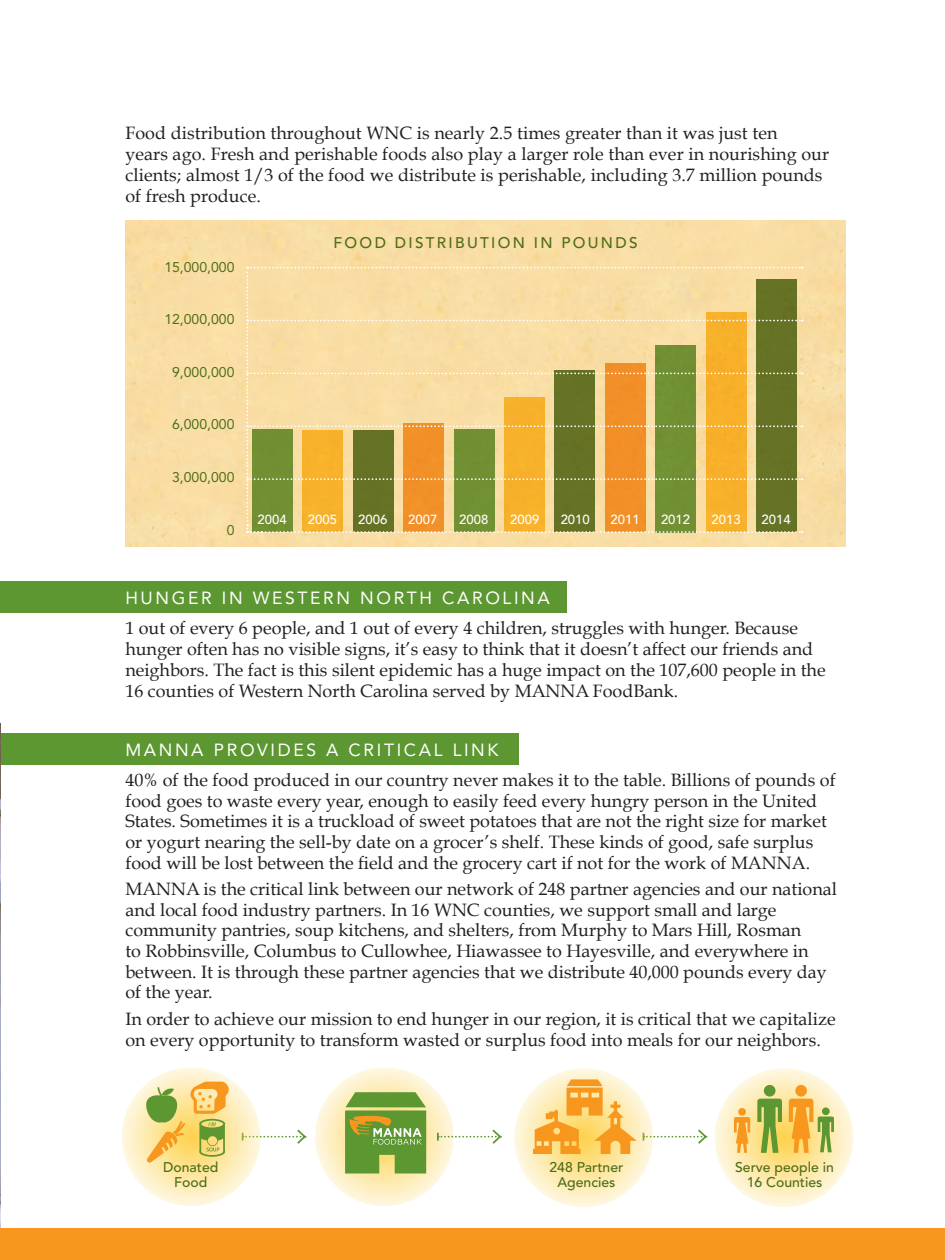
<style>
.page{position:relative;width:945px;height:1260px;background:#fff}
.page>*{position:absolute;margin:0;border:0;box-sizing:border-box;transform-origin:0 0}
.t1{font:17.85px/20.5px "Book Antiqua";color:#231f20}
.t2{font:17.5px "Avenir LT Std";letter-spacing:.15em;color:#fff}
.t3{font:500 15.4px "Avenir LT Std";letter-spacing:.15em;color:#4e6e17}
.t4{font:500 14px/14.9px "Avenir LT Std";color:#4e6e17;text-align:center}
.t5{font:14px "Avenir LT Std";color:#4e6e17}
.t6{font:500 13.12px "Avenir LT Std";color:#fff}
</style>
<div class="page">
<div style="left:0;top:581px;width:567px;height:31px;background:#5c9731"></div>
<div style="left:0;top:733px;width:519px;height:32px;background:#5c9731"></div>
<img style="left:0;top:724px;width:1px;height:504px">
<div style="left:0;top:1228px;width:945px;height:32px;background:#f7971d"></div>
<div style="left:125px;top:220px;width:721px;height:326px;background:#f8dda4"></div>
<svg style="left:246px;top:267px;width:557px;height:266px;background:#d4ba6e"></svg>
<svg style="left:315px;top:1067px;width:139px;height:139px;background:#fdf1c9"></svg>
<svg style="left:261px;top:1129px;width:46px;height:15px"></svg>
<svg style="left:437px;top:1128px;width:65px;height:18px"></svg>
<svg style="left:653px;top:1129px;width:55px;height:15px"></svg>
<svg style="left:514px;top:1068px;width:139px;height:139px;background:#fdeec0"></svg>
<svg style="left:715px;top:1068px;width:138px;height:139px;background:#fdeec0"></svg>
<div style="left:764px;top:1085px;width:12px;height:12px;background:#5c9731;border-radius:50%"></div>
<div style="left:795px;top:1085px;width:12px;height:12px;background:#f7971d;border-radius:50%"></div>
<svg style="left:730px;top:1099px;width:106px;height:54px;background:#d8c163"></svg>
<svg style="left:533px;top:1079px;width:104px;height:75px;background:#fbc972"></svg>
<svg style="left:345px;top:1092px;width:81px;height:82px;background:#7da444"></svg>
<svg style="left:122px;top:1067px;width:139px;height:139px;background:#fdeec0"></svg>
<svg style="left:146px;top:1087px;width:39px;height:76px;background:#d3c56b"></svg>
<svg style="left:191px;top:1082px;width:38px;height:75px;background:#dfc463"></svg>
<p class="t1" style="left:125px;top:122px;width:705px;line-height:21px">Food distribution throughout WNC is nearly 2.5 times greater than it was just ten<br>years ago. Fresh and perishable foods also play a larger role than ever in nourishing our clients; almost 1/3 of the food we distribute is perishable, including 3.7 million pounds of fresh produce.</p>
<p class="t5" style="left:164px;top:259px;width:72px">15,000,000</p>
<p class="t5" style="left:164px;top:311px;width:72px">12,000,000</p>
<p class="t5" style="left:172px;top:364px;width:64px">9,000,000</p>
<p class="t5" style="left:172px;top:416px;width:64px">6,000,000</p>
<p class="t5" style="left:172px;top:469px;width:64px">3,000,000</p>
<p class="t5" style="left:227px;top:522px;width:9px">0</p>
<p class="t3" style="left:334px;top:234px;width:306px">FOOD DISTRIBUTION IN POUNDS</p>
<p class="t6" style="left:257px;top:512px;width:31px">2004</p>
<p class="t6" style="left:308px;top:512px;width:31px">2005</p>
<p class="t6" style="left:358px;top:512px;width:31px">2006</p>
<p class="t6" style="left:408px;top:512px;width:31px">2007</p>
<p class="t6" style="left:459px;top:512px;width:31px">2008</p>
<p class="t6" style="left:510px;top:512px;width:31px">2009</p>
<p class="t6" style="left:561px;top:512px;width:31px">2010</p>
<p class="t6" style="left:611px;top:512px;width:31px">2011</p>
<p class="t6" style="left:661px;top:512px;width:31px">2012</p>
<p class="t6" style="left:711px;top:512px;width:31px">2013</p>
<p class="t6" style="left:762px;top:512px;width:31px">2014</p>
<p class="t2" style="left:125px;top:588px;width:426px">HUNGER IN WESTERN NORTH CAROLINA</p>
<p class="t1" style="left:125px;top:618px;width:702px;line-height:21px">1 out of every 6 people, and 1 out of every 4 children, struggles with hunger. Because hunger often has no visible signs, it’s easy to think that it doesn’t affect our friends and neighbors. The fact is this silent epidemic has a huge impact on the 107,600 people in the 16 counties of Western North Carolina served by MANNA FoodBank.</p>
<p class="t2" style="left:125px;top:740px;width:375px">MANNA PROVIDES A CRITICAL LINK</p>
<p class="t1" style="left:125px;top:770px;width:712px">40% of the food produced in our country never makes it to the table. Billions of pounds of food goes to waste every year, enough to easily feed every hungry person in the United States. Sometimes it is a truckload of sweet potatoes that are not the right size for market or yogurt nearing the sell-by date on a grocer’s shelf. These kinds of good, safe surplus food will be lost between the field and the grocery cart if not for the work of MANNA.</p>
<p class="t1" style="left:125px;top:879px;width:713px">MANNA is the critical link between our network of 248 partner agencies and our national and local food industry partners. In 16 WNC counties, we support small and large community pantries, soup kitchens, and shelters, from Murphy to Mars Hill, Rosman<br>to Robbinsville, Columbus to Cullowhee, Hiawassee to Hayesville, and everywhere in between. It is through these partner agencies that we distribute 40,000 pounds every day of the year.</p>
<p class="t1" style="left:125px;top:1009px;width:712px">In order to achieve our mission to end hunger in our region, it is critical that we capitalize on every opportunity to transform wasted or surplus food into meals for our neighbors.</p>
<p class="t4" style="left:163px;top:1160px;width:57px">Donated<br>Food</p>
<p class="t4" style="left:549px;top:1160px;width:75px">248 Partner<br>Agencies</p>
<p class="t4" style="left:735px;top:1160px;width:100px">Serve people in<br>16 Counties</p>
</div>
